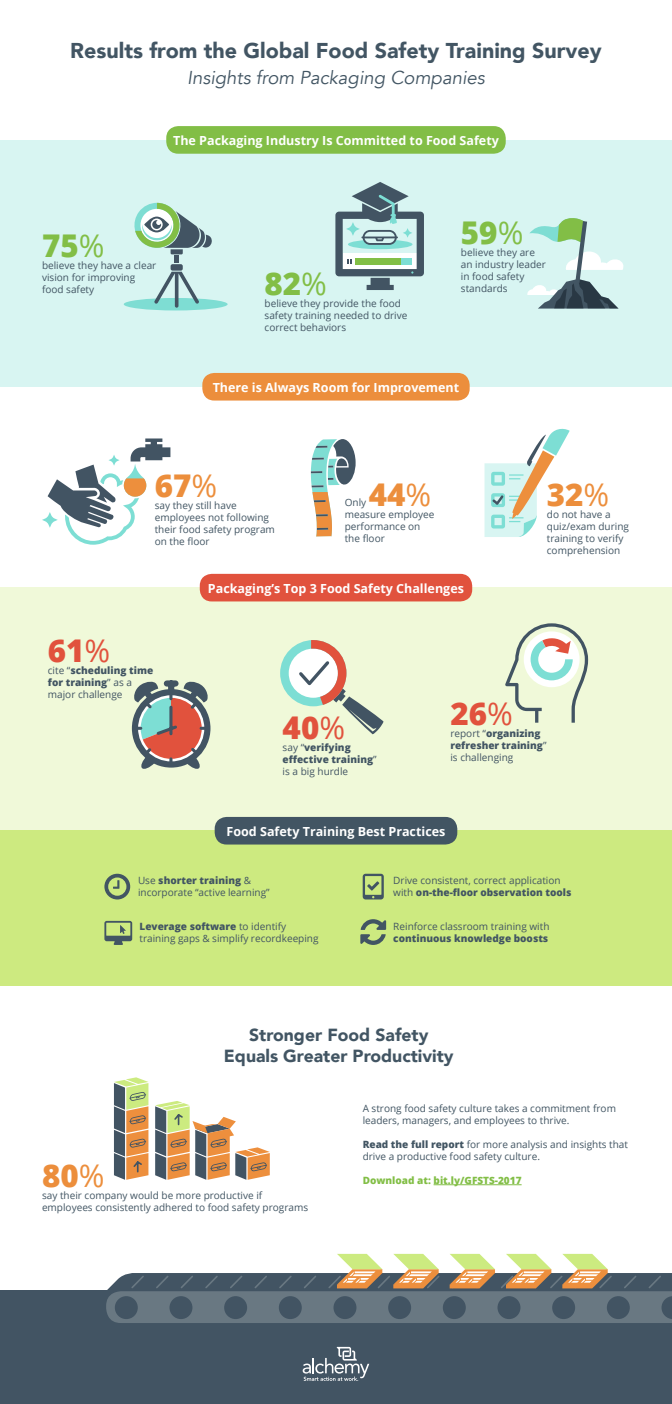
<style>
.page{position:relative;width:672px;height:1404px;background:#fff}
.page>*{position:absolute;margin:0;border:0;box-sizing:border-box;transform-origin:0 0}
.t1{font:800 31.35px "Open Sans";color:#ec8e3c}
.t2{font:800 31.35px "Open Sans";color:#82be46}
.t3{font:800 31.35px "Open Sans";color:#e1523d}
.t4{font:900 21.45px "Avenir";color:#425563}
.t5{font:italic 18.6px "Avenir";color:#425563}
.t6{font:900 17.55px/21px "Avenir";color:#425563;text-align:center}
.t7{font:700 12.45px "Open Sans";color:#fff}
.t8{font:10.05px/12px "Open Sans";color:#425563}
.t9{font:800 10.05px/12px "Open Sans";color:#425563}
.t10{font:800 10.05px "Open Sans";color:#82be46}
.s1{font-weight:400}
.s2{font-weight:800}
</style>
<div class="page">
<div style="left:0;top:1291px;width:671px;height:113px;background:#425463"></div>
<div style="left:0;top:140px;width:671px;height:247px;background:#d8f5f2"></div>
<div style="left:0;top:588px;width:671px;height:243px;background:#f0f9d9"></div>
<div style="left:0;top:831px;width:671px;height:155px;background:#cdea80"></div>
<div style="left:166px;top:126px;width:339px;height:28px;background:#82be46;border-radius:12px"></div>
<div style="left:202px;top:373px;width:267px;height:28px;background:#ec8e3c;border-radius:12px"></div>
<div style="left:214px;top:817px;width:243px;height:28px;background:#425563;border-radius:12px"></div>
<div style="left:124px;top:298px;width:103px;height:12px;background:#7eddd3;border-radius:50%"></div>
<div style="left:174px;top:255px;width:5px;height:8px;background:#425463"></div>
<svg style="left:154px;top:272px;width:45px;height:36px"></svg>
<div style="left:170px;top:264px;width:13px;height:7px;background:#425463;border-radius:2px"></div>
<svg style="left:134px;top:203px;width:78px;height:51px"></svg>
<svg style="left:311px;top:439px;width:44px;height:98px"></svg>
<svg style="left:360px;top:919px;width:26px;height:26px"></svg>
<svg style="left:104px;top:874px;width:26px;height:26px"></svg>
<svg style="left:302px;top:1347px;width:67px;height:34px"></svg>
<svg style="left:104px;top:921px;width:28px;height:24px"></svg>
<svg style="left:362px;top:874px;width:21px;height:26px"></svg>
<svg style="left:505px;top:623px;width:83px;height:100px"></svg>
<svg style="left:527px;top:218px;width:96px;height:91px"></svg>
<svg style="left:484px;top:428px;width:85px;height:109px"></svg>
<svg style="left:132px;top:680px;width:78px;height:89px"></svg>
<svg style="left:280px;top:640px;width:103px;height:94px"></svg>
<svg style="left:42px;top:438px;width:128px;height:107px"></svg>
<hr style="left:433px;top:1185px;width:88px;height:1px;background:#82be46">
<div style="left:200px;top:574px;width:272px;height:27px;background:#e1523d;border-radius:12px"></div>
<svg style="left:100px;top:1254px;width:571px;height:69px"></svg>
<svg style="left:114px;top:1077px;width:34px;height:103px;background:#b1986d"></svg>
<svg style="left:155px;top:1101px;width:115px;height:79px"></svg>
<svg style="left:335px;top:182px;width:89px;height:108px"></svg>
<h2 class="t4" style="left:70px;top:32px;width:532px">Results from the Global Food Safety Training Survey</h2>
<h3 class="t5" style="left:187px;top:67px;width:299px">Insights from Packaging Companies</h3>
<p class="t7" style="left:173px;top:131px;width:327px">The Packaging Industry Is Committed to Food Safety</p>
<h1 class="t2" style="left:42px;top:222px;width:64px">75<span class="s1">%</span></h1>
<p class="t8" style="left:42px;top:259px;width:116px">believe they have a clear vision for improving food safety</p>
<h1 class="t2" style="left:264px;top:260px;width:64px">82<span class="s1">%</span></h1>
<p class="t8" style="left:264px;top:297px;width:144px">believe they provide the food safety training needed to drive correct behaviors</p>
<h1 class="t2" style="left:460px;top:208px;width:64px">59<span class="s1">%</span></h1>
<p class="t8" style="left:460px;top:246px;width:86px">believe they are an industry leader in food safety standards</p>
<p class="t7" style="left:212px;top:378px;width:248px">There is Always Room for Improvement</p>
<h1 class="t1" style="left:155px;top:462px;width:64px">67<span class="s1">%</span></h1>
<p class="t8" style="left:155px;top:499px;width:122px">say they still have employees not following their food safety program on the floor</p>
<h1 class="t1" style="left:369px;top:471px;width:64px">44<span class="s1">%</span></h1>
<p class="t8" style="left:344px;top:520px;width:77px">performance on the floor</p>
<p class="t8" style="left:344px;top:496px;width:23px">Only</p>
<p class="t8" style="left:344px;top:508px;width:91px">measure employee</p>
<h1 class="t3" style="left:48px;top:627px;width:64px">61<span class="s1">%</span></h1>
<p class="t9" style="left:48px;top:664px;width:107px"><span class="s1">cite “</span>scheduling time for training<span class="s1">” as a major challenge</span></p>
<p class="t7" style="left:208px;top:579px;width:257px">Packaging’s Top 3 Food Safety Challenges</p>
<h1 class="t1" style="left:546px;top:471px;width:64px">32<span class="s1">%</span></h1>
<p class="t8" style="left:546px;top:508px;width:84px">do not have a quiz/exam during training to verify comprehension</p>
<h1 class="t3" style="left:282px;top:704px;width:64px">40<span class="s1">%</span></h1>
<p class="t9" style="left:282px;top:741px;width:95px"><span class="s1">say “</span>verifying effective training<span class="s1">” is a big hurdle</span></p>
<h1 class="t3" style="left:450px;top:690px;width:64px">26<span class="s1">%</span></h1>
<p class="t9" style="left:450px;top:727px;width:98px"><span class="s1">report “</span>organizing refresher training<span class="s1">” is challenging</span></p>
<p class="t7" style="left:226px;top:822px;width:220px">Food Safety Training Best Practices</p>
<p class="t8" style="left:393px;top:875px;width:179px">Drive consistent, correct application with <span class="s2">on-the-floor observation tools</span></p>
<p class="t8" style="left:139px;top:920px;width:180px"><span class="s2">Leverage software</span> to identify training gaps &amp; simplify recordkeeping</p>
<p class="t8" style="left:138px;top:875px;width:133px">Use <span class="s2">shorter training</span> &amp; incorporate “active learning”</p>
<p class="t8" style="left:393px;top:920px;width:158px">Reinforce classroom training with</p>
<p class="t9" style="left:393px;top:932px;width:156px">continuous knowledge boosts</p>
<h3 class="t6" style="left:224px;top:1024px;width:231px">Stronger Food Safety<br>Equals Greater Productivity</h3>
<h1 class="t1" style="left:42px;top:1152px;width:64px">80<span class="s1">%</span></h1>
<p class="t8" style="left:42px;top:1189px;width:267px">say their company would be more productive if employees consistently adhered to food safety programs</p>
<p class="t8" style="left:362px;top:1102px;width:255px">A strong food safety culture takes a commitment from leaders, managers, and employees to thrive.</p>
<p class="t8" style="left:362px;top:1138px;width:267px"><span class="s2">Read the full report</span> for more analysis and insights that drive a productive food safety culture.</p>
<p class="t10" style="left:362px;top:1173px;width:160px">Download at: bit.ly/GFSTS-2017</p>
</div>
